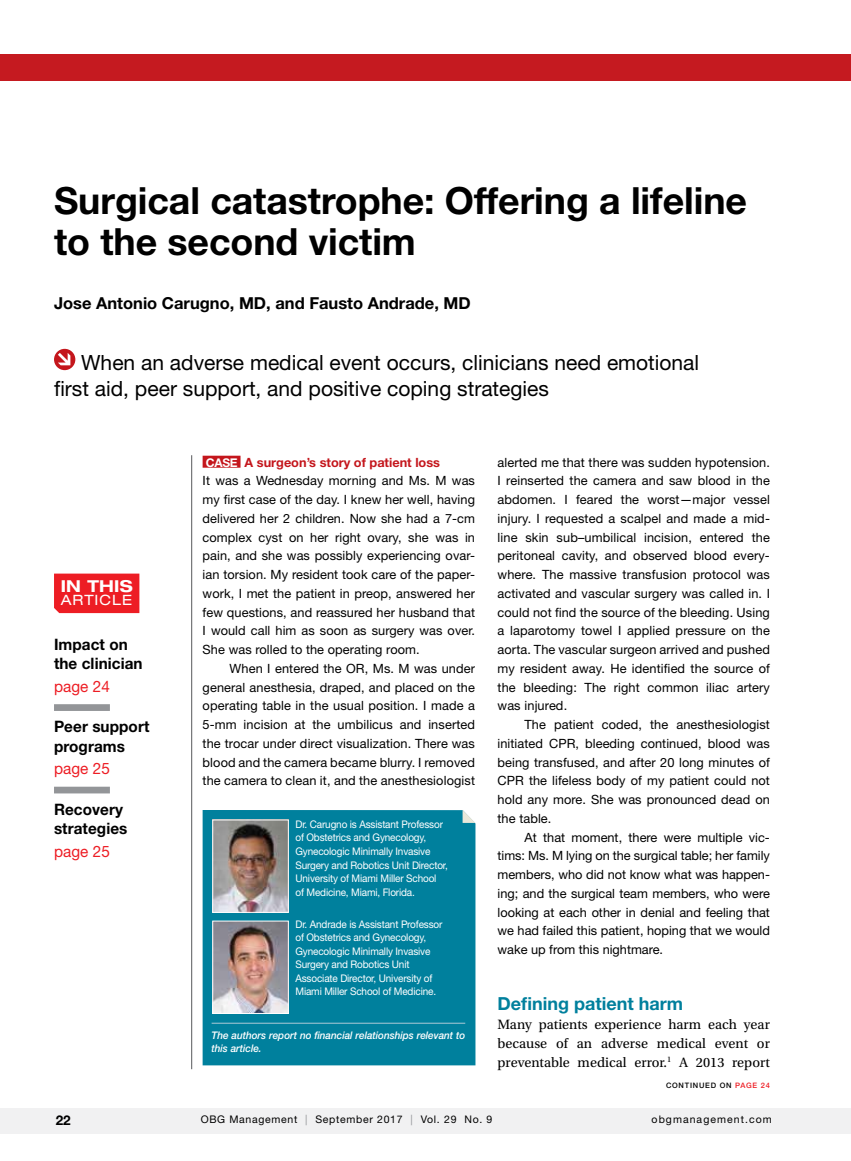
<style>
.page{position:relative;width:851px;height:1161px;background:#fff}
.page>*{position:absolute;margin:0;border:0;box-sizing:border-box;transform-origin:0 0}
.t1{font:700 37.5px/40.5px "Helvetica Neue LT Std";color:#000}
.t2{font:21px/25.5px "Helvetica Neue LT Std";color:#000}
.t3{font:700 18px "Helvetica Neue LT Std";color:#00809d}
.t4{font:700 16.5px "Helvetica Neue LT Std";color:#000}
.t5{font:700 expanded 16.5px "Helvetica Neue LT Std";letter-spacing:.015em;color:#fff}
.t6{font:700 15.75px/19.5px "Helvetica Neue LT Std";letter-spacing:.005em;color:#000}
.t7{font:15.75px "Helvetica Neue LT Std";letter-spacing:.005em;color:#ed1d24}
.t8{font:14.25px/18.8px "Utopia Std";color:#000;text-align:justify}
.t9{font:expanded 14.25px "Helvetica Neue LT Std";letter-spacing:.07em;color:#fff}
.t10{font:700 13.5px "Helvetica Neue LT Std";color:#000}
.t11{font:12.75px/18.8px "Helvetica Neue LT Std";letter-spacing:.005em;color:#000;text-align:justify}
.t12{font:10.5px/13.5px "Helvetica Neue LT Std";letter-spacing:-.015em;color:#fff;scale:.95 1}
.t13{font:italic 500 10.5px/13.5px "Helvetica Neue LT Std";letter-spacing:-.005em;color:#fff;scale:.95 1}
.t14{font:10.5px "Helvetica Neue LT Std";letter-spacing:.065em;color:#000}
.t15{font:10.5px "Helvetica Neue LT Std";letter-spacing:.1em;color:#000}
.t16{font:500 7.5px "Helvetica Neue LT Std";letter-spacing:.1em;color:#000}
.s1{font-weight:700;font-size:12px;color:#fff}
.s2{font-weight:700;color:#c4161c}
.s3{color:#ed1d24}
.s4{color:#939598}
</style>
<div class="page">
<hr style="left:191px;top:455px;width:1px;height:614px;background:#58595b">
<div style="left:0;top:1108px;width:850px;height:26px;background:#f1f1f2"></div>
<div style="left:202px;top:456px;width:38px;height:12px;background:#c4161c"></div>
<div style="left:0;top:54px;width:850px;height:27px;background:#c51a20"></div>
<svg style="left:54px;top:349px;width:21px;height:21px"></svg>
<div style="left:54px;top:574px;width:85px;height:39px;background:#ed1d24"></div>
<div style="left:54px;top:704px;width:56px;height:7px;background:#939598"></div>
<div style="left:54px;top:787px;width:56px;height:6px;background:#939598"></div>
<div style="left:202px;top:810px;width:273px;height:255px;background:#00809d"></div>
<hr style="left:212px;top:1023px;width:253px;height:1px;background:#accad7">
<img style="left:214px;top:822px;width:73px;height:89px">
<div style="left:212px;top:820px;width:77px;height:93px;border:1px solid #fff"></div>
<img style="left:214px;top:923px;width:73px;height:89px">
<div style="left:212px;top:921px;width:77px;height:93px;border:1px solid #fff"></div>
<svg style="left:462px;top:810px;width:13px;height:13px"></svg>
<h1 class="t1" style="left:54px;top:180px;width:694px">Surgical catastrophe: Offering a lifeline to the second victim</h1>
<p class="t4" style="left:54px;top:293px;width:418px">Jose Antonio Carugno, MD, and Fausto Andrade, MD</p>
<h2 class="t2" style="left:54px;top:350px;width:646px;text-indent:27px">When an adverse medical event occurs, clinicians need emotional first aid, peer support, and positive coping strategies</h2>
<p class="t5" style="left:61px;top:575px;width:73px">IN THIS</p>
<p class="t9" style="left:61px;top:591px;width:73px">ARTICLE</p>
<p class="t6" style="left:54px;top:634px;width:90px">Impact on the clinician</p>
<p class="t7" style="left:54px;top:677px;width:57px">page 24</p>
<p class="t6" style="left:54px;top:717px;width:97px">Peer support programs</p>
<p class="t7" style="left:54px;top:759px;width:57px">page 25</p>
<p class="t6" style="left:54px;top:799px;width:75px">Recovery strategies</p>
<p class="t7" style="left:54px;top:842px;width:57px">page 25</p>
<p class="t11" style="left:203px;top:452px;width:274px;text-align:left"><span class="s1">CASE</span> <span class="s2">A surgeon’s story of patient loss<br></span>It was a Wednesday morning and Ms. M was my first case of the day. I knew her well, having delivered her 2 children. Now she had a 7-cm complex cyst on her right ovary, she was in pain, and she was possibly experiencing ovar&shy;ian torsion. My resident took care of the paper&shy;work, I met the patient in preop, answered her few questions, and reassured her husband that I would call him as soon as surgery was over.<br>She was rolled to the operating room.</p>
<p class="t11" style="left:203px;top:659px;width:274px;text-indent:27px">When I entered the OR, Ms. M was under general anesthesia, draped, and placed on the operating table in the usual position. I made a 5-mm incision at the umbilicus and inserted the trocar under direct visualization. There was blood and the camera became blurry. I removed the camera to clean it, and the anesthesiologist</p>
<p class="t12" style="left:295px;top:817px;width:162px">Dr. Carugno is Assistant Professor of Obstetrics and Gynecology, Gynecologic Minimally Invasive Surgery and Robotics Unit Director, University of Miami Miller School<br>of Medicine, Miami, Florida.</p>
<p class="t12" style="left:295px;top:917px;width:156px">Dr. Andrade is Assistant Professor of Obstetrics and Gynecology,<br>Gynecologic Minimally Invasive<br>Surgery and Robotics Unit<br>Associate Director, University of<br>Miami Miller School of Medicine.</p>
<p class="t13" style="left:212px;top:1028px;width:268px">The authors report no financial relationships relevant to this article.</p>
<p class="t11" style="left:497px;top:453px;width:274px">alerted me that there was sudden hypotension.<br>I reinserted the camera and saw blood in the abdomen. I feared the worst—major vessel injury. I requested a scalpel and made a mid&shy;line skin sub–umbilical incision, entered the peritoneal cavity, and observed blood every&shy;where. The massive transfusion protocol was activated and vascular surgery was called in. I could not find the source of the bleeding. Using a laparotomy towel I applied pressure on the aorta. The vascular surgeon arrived and pushed my resident away. He identified the source of the bleeding: The right common iliac artery was injured.</p>
<p class="t11" style="left:497px;top:715px;width:274px;text-indent:27px">The patient coded, the anesthesiologist initiated CPR, bleeding continued, blood was being transfused, and after 20 long minutes of CPR the lifeless body of my patient could not hold any more. She was pronounced dead on the table.</p>
<p class="t11" style="left:497px;top:828px;width:274px;text-indent:27px">At that moment, there were multiple vic&shy;tims: Ms. M lying on the surgical table; her family members, who did not know what was happen&shy;ing; and the surgical team members, who were looking at each other in denial and feeling that we had failed this patient, hoping that we would wake up from this nightmare.</p>
<h3 class="t3" style="left:497px;top:993px;width:187px">Defining patient harm</h3>
<p class="t8" style="left:497px;top:1015px;width:274px">Many patients experience harm each year because of an adverse medical event or preventable medical error.<sup>1</sup> A 2013 report</p>
<p class="t16" style="left:666px;top:1080px;width:105px">CONTINUED ON <span class="s3">PAGE 24</span></p>
<p class="t10" style="left:56px;top:1112px;width:17px">22</p>
<p class="t14" style="left:201px;top:1114px;width:293px">OBG Management <span class="s4">|</span> September 2017 <span class="s4">|</span> Vol. 29 No. 9</p>
<p class="t15" style="left:651px;top:1114px;width:122px">obgmanagement.com</p>
</div>
